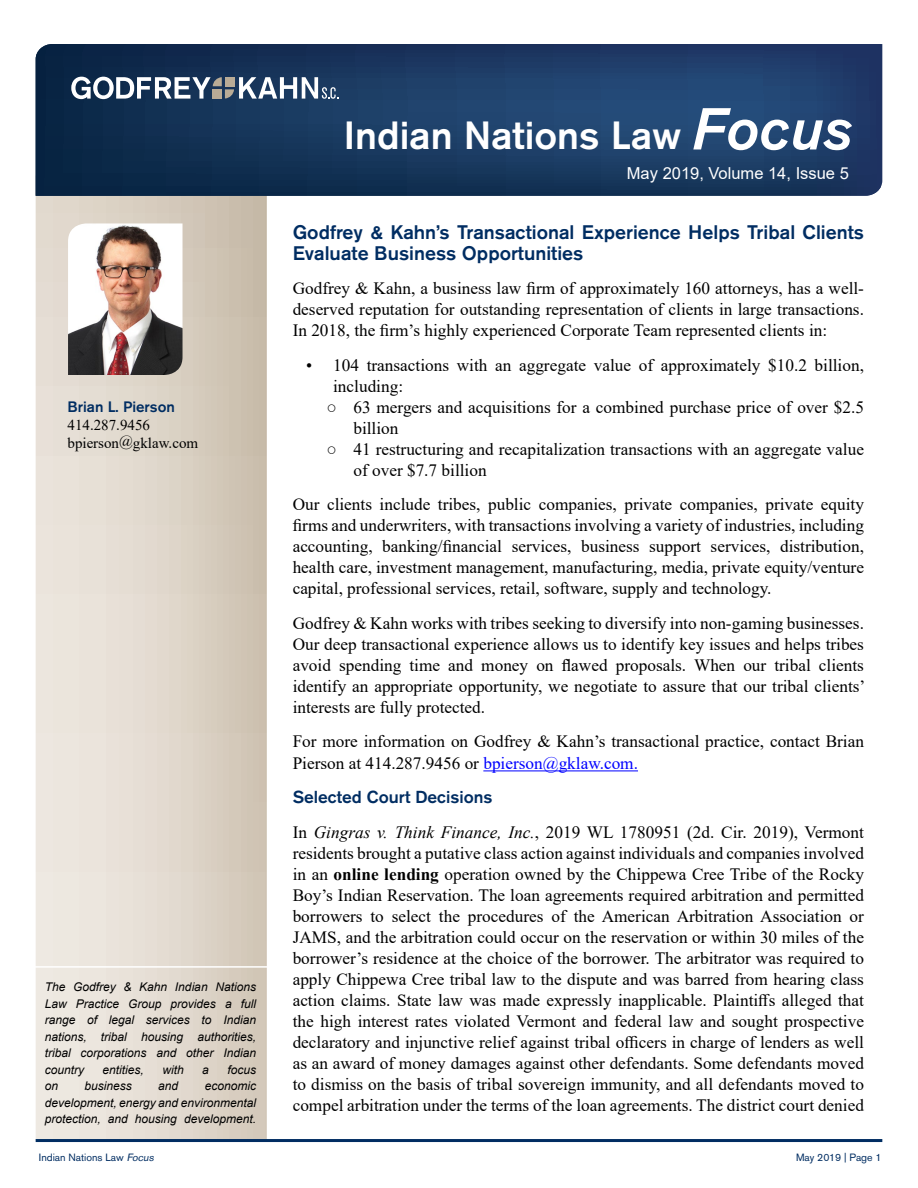
<style>
.page{position:relative;width:918px;height:1188px;background:#fff}
.page>*{position:absolute;margin:0;border:0;box-sizing:border-box;transform-origin:0 0}
.t1{font:500 39px "Akzidenz Grotesk Std";color:#fff}
.t2{font:500 19.5px/21px "Akzidenz Grotesk Std";color:#002d62}
.t3{font:17.25px/21px "Times New Roman";color:#000;text-align:justify}
.t4{font:500 17.25px "Akzidenz Grotesk Std";color:#002d62}
.t5{font:16.5px "Arial";color:#fff}
.t6{font:15px/18px "Times New Roman";color:#000}
.t7{font:500 15px "Akzidenz Grotesk Std";color:#002d62}
.t8{font:italic 12px/16.5px "Arial";color:#000;text-align:justify}
.t9{font:10.5px "Akzidenz Grotesk Std";color:#002d62}
.s1{font-style:italic}
.s2{font-style:italic;font-size:58.5px}
.s3{color:#00f}
.s4{font-weight:700}
</style>
<div class="page">
<svg style="left:36px;top:196px;width:231px;height:943px;background:#dfd6cb"></svg>
<svg style="left:36px;top:44px;width:845px;height:152px;background:#19385f"></svg>
<hr style="left:483px;top:770px;width:155px;height:1px;background:#00f">
<hr style="left:36px;top:1139px;width:846px;height:3px;background:#002d62">
<hr style="left:26px;top:966px;width:258px;height:2px;background:#fff">
<svg style="left:71px;top:77px;width:267px;height:22px"></svg>
<img style="left:68px;top:223px;width:115px;height:152px">
<p class="t7" style="left:68px;top:397px;width:109px">Brian L. Pierson</p>
<p class="t6" style="left:68px;top:415px;width:132px">414.287.9456 bpierson@gklaw.com</p>
<p class="t8" style="left:45px;top:979px;width:213px">The Godfrey &amp; Kahn Indian Nations Law Practice Group provides a full range of legal services to Indian nations, tribal housing authorities, tribal corporations and other Indian country</p>
<p class="t8" style="left:103px;top:1061px;width:43px">entities,</p>
<p class="t8" style="left:162px;top:1061px;width:23px">with</p>
<p class="t8" style="left:202px;top:1061px;width:8px">a</p>
<p class="t8" style="left:227px;top:1061px;width:30px">focus</p>
<p class="t8" style="left:45px;top:1078px;width:213px;text-indent:160px">economic development, energy and environmental protection, and housing development.</p>
<p class="t8" style="left:45px;top:1078px;width:15px">on</p>
<p class="t8" style="left:85px;top:1078px;width:49px">business</p>
<p class="t8" style="left:158px;top:1078px;width:22px">and</p>
<p class="t9" style="left:39px;top:1151px;width:119px">Indian Nations Law <span class="s1">Focus</span></p>
<h1 class="t1" style="left:344px;top:112px;width:510px">Indian Nations Law <span class="s2">Focus</span></h1>
<p class="t5" style="left:627px;top:162px;width:223px">May 2019, Volume 14, Issue 5</p>
<p class="t2" style="left:293px;top:221px;width:573px">Godfrey &amp; Kahn’s Transactional Experience Helps Tribal Clients<br>Evaluate Business Opportunities</p>
<p class="t3" style="left:293px;top:277px;width:573px">Godfrey &amp; Kahn, a business law firm of approximately 160 attorneys, has a well&shy;deserved reputation for outstanding representation of clients in large transactions.<br>In 2018, the firm’s highly experienced Corporate Team represented clients in:</p>
<p class="t3" style="left:333px;top:354px;width:532px;text-indent:-27px">• 104 transactions with an aggregate value of approximately $10.2 billion, including:</p>
<p class="t3" style="left:353px;top:396px;width:512px;text-indent:-27px">○ 63 mergers and acquisitions for a combined purchase price of over $2.5 billion</p>
<p class="t3" style="left:353px;top:438px;width:512px;text-indent:-27px">○ 41 restructuring and recapitalization transactions with an aggregate value of over $7.7 billion</p>
<p class="t3" style="left:293px;top:493px;width:573px">Our clients include tribes, public companies, private companies, private equity firms and underwriters, with transactions involving a variety of industries, including accounting, banking/financial services, business support services, distribution, health care, investment management, manufacturing, media, private equity/venture capital, professional services, retail, software, supply and technology.</p>
<p class="t3" style="left:293px;top:612px;width:574px">Godfrey &amp; Kahn works with tribes seeking to diversify into non-gaming businesses.<br>Our deep transactional experience allows us to identify key issues and helps tribes avoid spending time and money on flawed proposals. When our tribal clients identify an appropriate opportunity, we negotiate to assure that our tribal clients’ interests are fully protected.</p>
<p class="t3" style="left:293px;top:730px;width:573px;line-height:21.8px">For more information on Godfrey &amp; Kahn’s transactional practice, contact Brian<br>Pierson at 414.287.9456 or <span class="s3">bpierson@gklaw.com.</span></p>
<p class="t4" style="left:293px;top:787px;width:201px">Selected Court Decisions</p>
<p class="t3" style="left:293px;top:821px;width:573px">In <span class="s1">Gingras v. Think Finance, Inc.</span>, 2019 WL 1780951 (2d. Cir. 2019), Vermont residents brought a putative class action against individuals and companies involved in an <span class="s4">online lending</span> operation owned by the Chippewa Cree Tribe of the Rocky Boy’s Indian Reservation. The loan agreements required arbitration and permitted borrowers to select the procedures of the American Arbitration Association or JAMS, and the arbitration could occur on the reservation or within 30 miles of the borrower’s residence at the choice of the borrower. The arbitrator was required to apply Chippewa Cree tribal law to the dispute and was barred from hearing class action claims. State law was made expressly inapplicable. Plaintiffs alleged that the high interest rates violated Vermont and federal law and sought prospective declaratory and injunctive relief against tribal officers in charge of lenders as well as an award of money damages against other defendants. Some defendants moved to dismiss on the basis of tribal sovereign immunity, and all defendants moved to compel arbitration under the terms of the loan agreements. The district court denied</p>
<p class="t9" style="left:796px;top:1151px;width:87px">May 2019 | Page 1</p>
</div>
